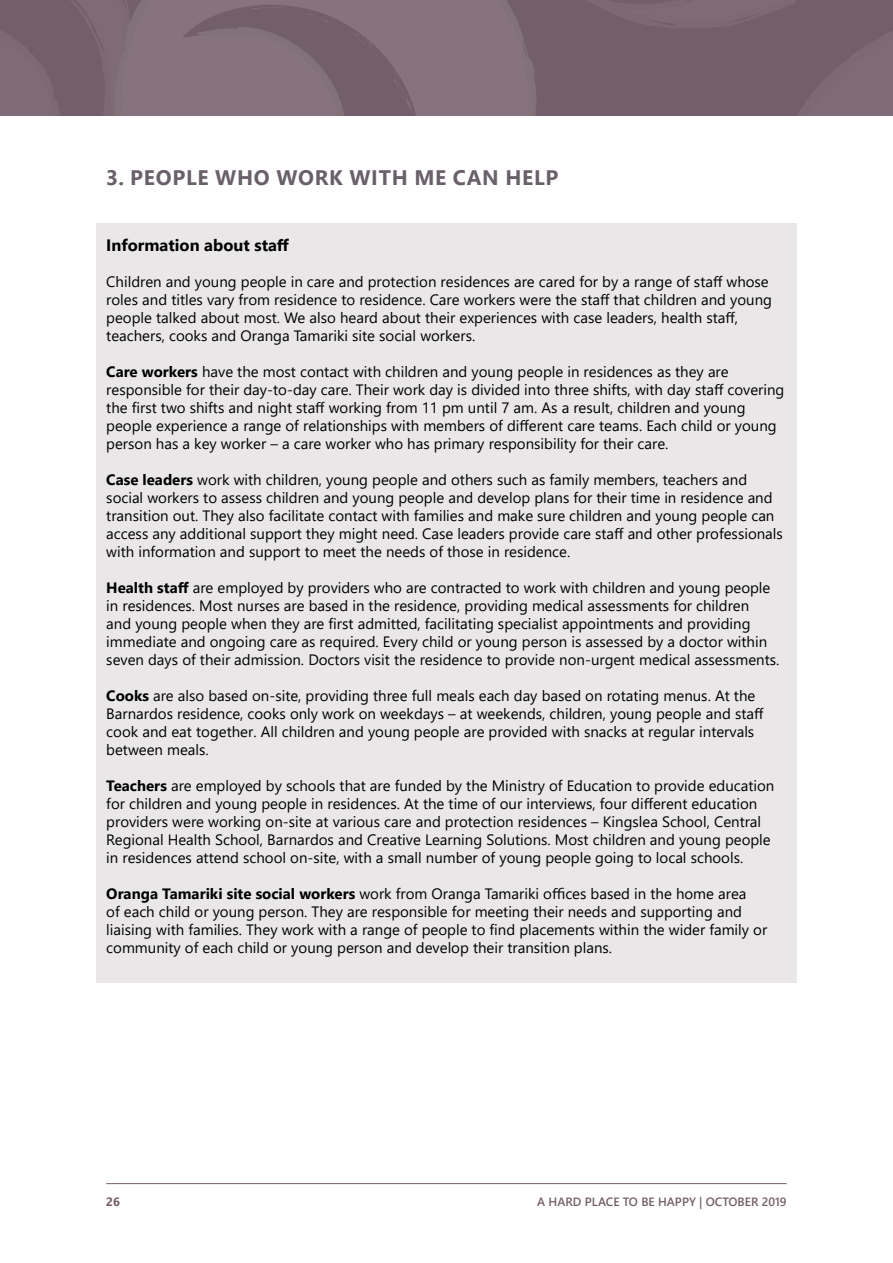
<style>
.page{position:relative;width:893px;height:1263px;background:#fff}
.page>*{position:absolute;margin:0;border:0;box-sizing:border-box;transform-origin:0 0}
.t1{font:700 21px "Segoe UI";letter-spacing:.035em;color:#69606a}
.t2{font:700 16.5px "Segoe UI";color:#000}
.t3{font:15px/18px "Segoe UI";color:#000}
.t4{font:600 12px "Segoe UI";color:#735f69}
.t5{font:700 12px "Segoe UI";color:#735f69}
.s1{font-weight:700}
</style>
<div class="page">
<svg style="left:0;top:0;width:86px;height:116px;background:#77636d"></svg>
<svg style="left:86px;top:0;width:28px;height:116px;background:#79656f"></svg>
<svg style="left:114px;top:0;width:368px;height:116px;background:#836f7a"></svg>
<svg style="left:482px;top:0;width:411px;height:116px;background:#77636d"></svg>
<svg style="left:352px;top:32px;width:66px;height:84px;background:#7a6670"></svg>
<svg style="left:182px;top:30px;width:20px;height:11px"></svg>
<hr style="left:106px;top:1183px;width:681px;height:1px;background:#735f69">
<div style="left:96px;top:223px;width:700px;height:759px;background:#eae7e8"></div>
<h1 class="t1" style="left:106px;top:158px;width:454px">3. PEOPLE WHO WORK WITH ME CAN HELP</h1>
<p class="t2" style="left:106px;top:230px;width:184px">Information about staff</p>
<p class="t3" style="left:106px;top:271px;width:667px">Children and young people in care and protection residences are cared for by a range of staff whose roles and titles vary from residence to residence. Care workers were the staff that children and young people talked about most. We also heard about their experiences with case leaders, health staff, teachers, cooks and Oranga Tamariki site social workers.</p>
<p class="t3" style="left:106px;top:361px;width:680px"><span class="s1">Care workers</span> have the most contact with children and young people in residences as they are responsible for their day-to-day care. Their work day is divided into three shifts, with day staff covering the first two shifts and night staff working from 11 pm until 7 am. As a result, children and young people experience a range of relationships with members of different care teams. Each child or young person has a key worker – a care worker who has primary responsibility for their care.</p>
<p class="t3" style="left:106px;top:469px;width:678px"><span class="s1">Case leaders</span> work with children, young people and others such as family members, teachers and social workers to assess children and young people and develop plans for their time in residence and transition out. They also facilitate contact with families and make sure children and young people can access any additional support they might need. Case leaders provide care staff and other professionals with information and support to meet the needs of those in residence.</p>
<p class="t3" style="left:106px;top:577px;width:675px"><span class="s1">Health staff</span> are employed by providers who are contracted to work with children and young people in residences. Most nurses are based in the residence, providing medical assessments for children<br>and young people when they are first admitted, facilitating specialist appointments and providing immediate and ongoing care as required. Every child or young person is assessed by a doctor within seven days of their admission. Doctors visit the residence to provide non-urgent medical assessments.</p>
<p class="t3" style="left:106px;top:685px;width:659px"><span class="s1">Cooks</span> are also based on-site, providing three full meals each day based on rotating menus. At the Barnardos residence, cooks only work on weekdays – at weekends, children, young people and staff cook and eat together. All children and young people are provided with snacks at regular intervals between meals.</p>
<p class="t3" style="left:106px;top:775px;width:670px"><span class="s1">Teachers</span> are employed by schools that are funded by the Ministry of Education to provide education for children and young people in residences. At the time of our interviews, four different education providers were working on-site at various care and protection residences – Kingslea School, Central Regional Health School, Barnardos and Creative Learning Solutions. Most children and young people in residences attend school on-site, with a small number of young people going to local schools.</p>
<p class="t3" style="left:106px;top:883px;width:662px"><span class="s1">Oranga Tamariki site social workers</span> work from Oranga Tamariki offices based in the home area<br>of each child or young person. They are responsible for meeting their needs and supporting and liaising with families. They work with a range of people to find placements within the wider family or community of each child or young person and develop their transition plans.</p>
<p class="t5" style="left:106px;top:1190px;width:15px">26</p>
<p class="t4" style="left:537px;top:1190px;width:251px">A HARD PLACE TO BE HAPPY | OCTOBER 2019</p>
</div>
